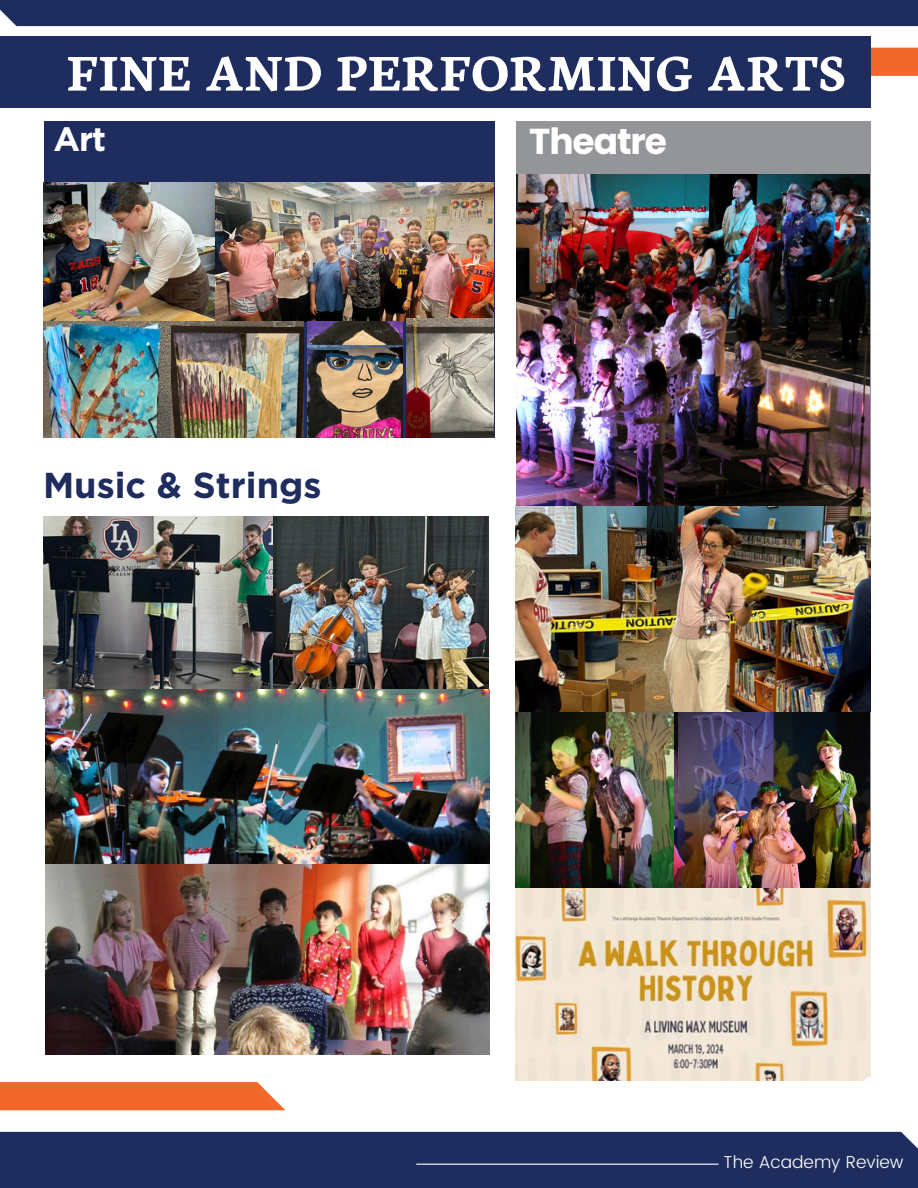
<style>
.page{position:relative;width:918px;height:1188px;background:#fff}
.page>*{position:absolute;margin:0;border:0;box-sizing:border-box;transform-origin:0 0}
.t1{font:700 55.2px "Neuton";color:#fff}
.t2{font:700 36px "Gotham";color:#1e2d5e}
.t3{font:700 36px "Poppins";letter-spacing:-.03em;color:#fff}
.t4{font:700 33.75px "Gotham";color:#fff}
.t5{font:300 17.25px "Poppins";color:#fff}
</style>
<div class="page">
<svg style="left:0;top:0;width:918px;height:77px"></svg>
<div style="left:0;top:36px;width:870px;height:72px;background:#1e2d5e"></div>
<svg style="left:0;top:1082px;width:561px;height:50px"></svg>
<div style="left:0;top:1132px;width:918px;height:56px;background:#1e2d5e"></div>
<div style="left:44px;top:121px;width:450px;height:317px;background:#1e2d5e"></div>
<hr style="left:416px;top:1164px;width:303px;height:1px;background:#fff">
<div style="left:516px;top:121px;width:354px;height:959px;background:#939598"></div>
<img style="left:516px;top:174px;width:354px;height:906px">
<img style="left:273px;top:516px;width:216px;height:174px">
<img style="left:43px;top:516px;width:230px;height:183px">
<img style="left:45px;top:690px;width:445px;height:365px">
<img style="left:43px;top:182px;width:450px;height:140px">
<img style="left:43px;top:321px;width:260px;height:116px">
<img style="left:307px;top:321px;width:96px;height:116px">
<img style="left:406px;top:318px;width:87px;height:119px">
<p class="t1" style="left:67px;top:34px;width:780px">FINE AND PERFORMING ARTS</p>
<p class="t4" style="left:53px;top:119px;width:54px">Art</p>
<p class="t2" style="left:43px;top:463px;width:280px">Music &amp; Strings</p>
<p class="t3" style="left:529px;top:116px;width:139px">Theatre</p>
<p class="t5" style="left:724px;top:1152px;width:181px">The Academy Review</p>
</div>
